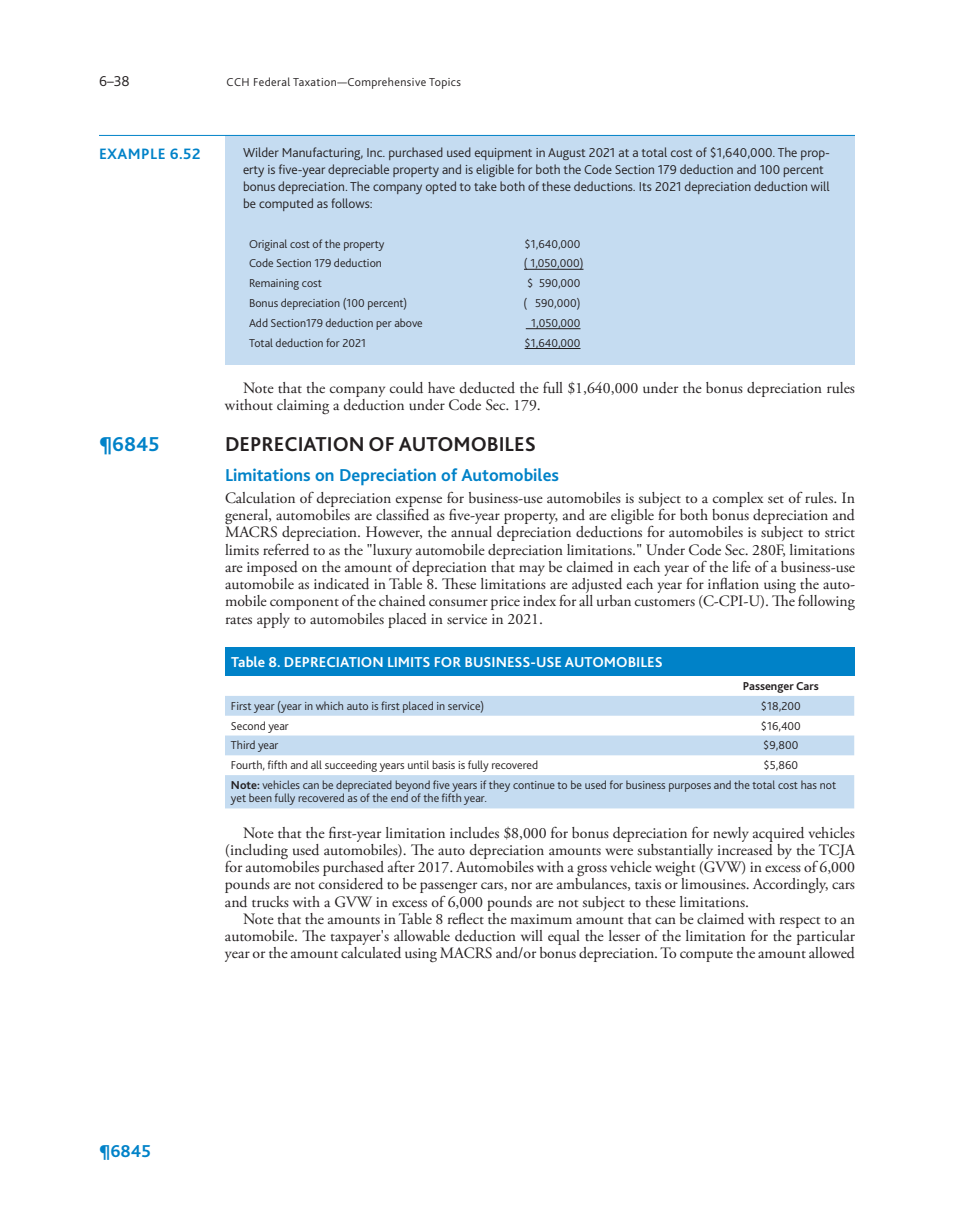
<style>
.page{position:relative;width:972px;height:1229px;background:#fff}
.page>*{position:absolute;margin:0;border:0;box-sizing:border-box;transform-origin:0 0}
.t1{font:700 21px "Bliss 2";color:#231f20}
.t2{font:700 21px "Bliss 2";color:#0082c8}
.t3{font:700 18px "Bliss 2";color:#0082c8}
.t4{font:15.75px/17.2px "Adobe Garamond Pro";color:#231f20;text-align:justify}
.t5{font:700 15.75px "Bliss 2";letter-spacing:.025em;color:#0082c8}
.t6{font:700 15px "Bliss 2";color:#fff}
.t7{font:300 15px "Bliss 2";color:#231f20}
.t8{font:300 13.5px/17.2px "Bliss 2";color:#231f20}
.t9{font:300 12px/19.8px "Bliss 2";color:#231f20}
.t10{font:300 12px "Bliss 2";letter-spacing:.035em;color:#231f20}
.t11{font:700 12px "Bliss 2";color:#231f20}
.s1{font-weight:700}
</style>
<div class="page">
<div style="left:225px;top:135px;width:630px;height:230px;background:#c5dcf1"></div>
<hr style="left:99px;top:135px;width:126px;height:1px;background:#0082c8">
<hr style="left:225px;top:135px;width:630px;height:1px;background:#0082c8">
<hr style="left:524px;top:269px;width:60px;height:1px;background:#231f20">
<hr style="left:526px;top:328px;width:54px;height:1px;background:#231f20">
<hr style="left:525px;top:348px;width:55px;height:1px;background:#231f20">
<div style="left:225px;top:647px;width:629px;height:29px;background:#0082c8"></div>
<svg style="left:225px;top:696px;width:629px;height:112px;fill:#c5dcf1"></svg>
<p class="t7" style="left:99px;top:72px;width:32px">6–38</p>
<p class="t10" style="left:227px;top:75px;width:236px">CCH Federal Taxation—Comprehensive Topics</p>
<p class="t5" style="left:99px;top:144px;width:103px">EXAMPLE 6.52</p>
<p class="t8" style="left:243px;top:143px;width:589px">Wilder Manufacturing, Inc. purchased used equipment in August 2021 at a total cost of $1,640,000. The prop&shy;erty is five-year depreciable property and is eligible for both the Code Section 179 deduction and 100 percent bonus depreciation. The company opted to take both of these deductions. Its 2021 depreciation deduction will be computed as follows:</p>
<p class="t9" style="left:249px;top:233px;width:137px">Original cost of the property</p>
<p class="t9" style="left:525px;top:233px;width:57px">$1,640,000</p>
<p class="t9" style="left:249px;top:253px;width:134px">Code Section 179 deduction</p>
<p class="t9" style="left:524px;top:253px;width:61px">( 1,050,000)</p>
<p class="t9" style="left:249px;top:273px;width:74px">Remaining cost</p>
<p class="t9" style="left:527px;top:273px;width:55px">$ 590,000</p>
<p class="t9" style="left:249px;top:293px;width:160px">Bonus depreciation (100 percent)</p>
<p class="t9" style="left:523px;top:293px;width:59px">( 590,000)</p>
<p class="t9" style="left:249px;top:313px;width:175px">Add Section179 deduction per above</p>
<p class="t9" style="left:531px;top:313px;width:51px">1,050,000</p>
<p class="t9" style="left:249px;top:332px;width:119px">Total deduction for 2021</p>
<p class="t9" style="left:525px;top:332px;width:57px">$1,640,000</p>
<p class="t4" style="left:225px;top:380px;width:632px;text-indent:18px">Note that the company could have deducted the full $1,640,000 under the bonus depreciation rules without claiming a deduction under Code Sec. 179.</p>
<h1 class="t2" style="left:99px;top:431px;width:62px">¶6845</h1>
<h1 class="t1" style="left:225px;top:431px;width:312px">DEPRECIATION OF AUTOMOBILES</h1>
<p class="t3" style="left:225px;top:464px;width:336px">Limitations on Depreciation of Automobiles</p>
<p class="t4" style="left:225px;top:490px;width:632px">Calculation of depreciation expense for business-use automobiles is subject to a complex set of rules. In general, automobiles are classified as five-year property, and are eligible for both bonus depreciation and MACRS depreciation. However, the annual depreciation deductions for automobiles is subject to strict limits referred to as the "luxury automobile depreciation limitations." Under Code Sec. 280F, limitations are imposed on the amount of depreciation that may be claimed in each year of the life of a business-use automobile as indicated in Table 8. These limitations are adjusted each year for inflation using the auto&shy;mobile component of the chained consumer price index for all urban customers (C-CPI-U). The following rates apply to automobiles placed in service in 2021.</p>
<p class="t6" style="left:231px;top:653px;width:433px">Table 8. DEPRECIATION LIMITS FOR BUSINESS-USE AUTOMOBILES</p>
<p class="t11" style="left:743px;top:678px;width:78px">Passenger Cars</p>
<p class="t9" style="left:231px;top:695px;width:255px">First year (year in which auto is first placed in service)</p>
<p class="t9" style="left:761px;top:695px;width:41px">$18,200</p>
<p class="t9" style="left:231px;top:715px;width:59px">Second year</p>
<p class="t9" style="left:761px;top:715px;width:42px">$16,400</p>
<p class="t9" style="left:231px;top:735px;width:49px">Third year</p>
<p class="t9" style="left:763px;top:735px;width:37px">$9,800</p>
<p class="t9" style="left:231px;top:755px;width:309px">Fourth, fifth and all succeeding years until basis is fully recovered</p>
<p class="t9" style="left:231px;top:755px;width:607px;text-indent:533px">$5,860<br><span class="s1">Note:</span> vehicles can be depreciated beyond five years if they continue to be used for business purposes and the total cost has not</p>
<p class="t9" style="left:231px;top:788px;width:257px">yet been fully recovered as of the end of the fifth year.</p>
<p class="t4" style="left:225px;top:824px;width:632px;text-indent:18px">Note that the first-year limitation includes $8,000 for bonus depreciation for newly acquired vehicles (including used automobiles). The auto depreciation amounts were substantially increased by the TCJA for automobiles purchased after 2017. Automobiles with a gross vehicle weight (GVW) in excess of 6,000 pounds are not considered to be passenger cars, nor are ambulances, taxis or limousines. Accordingly, cars and trucks with a GVW in excess of 6,000 pounds are not subject to these limitations.</p>
<p class="t4" style="left:225px;top:911px;width:632px;text-indent:18px">Note that the amounts in Table 8 reflect the maximum amount that can be claimed with respect to an automobile. The taxpayer's allowable deduction will equal the lesser of the limitation for the particular year or the amount calculated using MACRS and/or bonus depreciation. To compute the amount allowed</p>
<p class="t3" style="left:99px;top:1140px;width:53px">¶6845</p>
</div>
